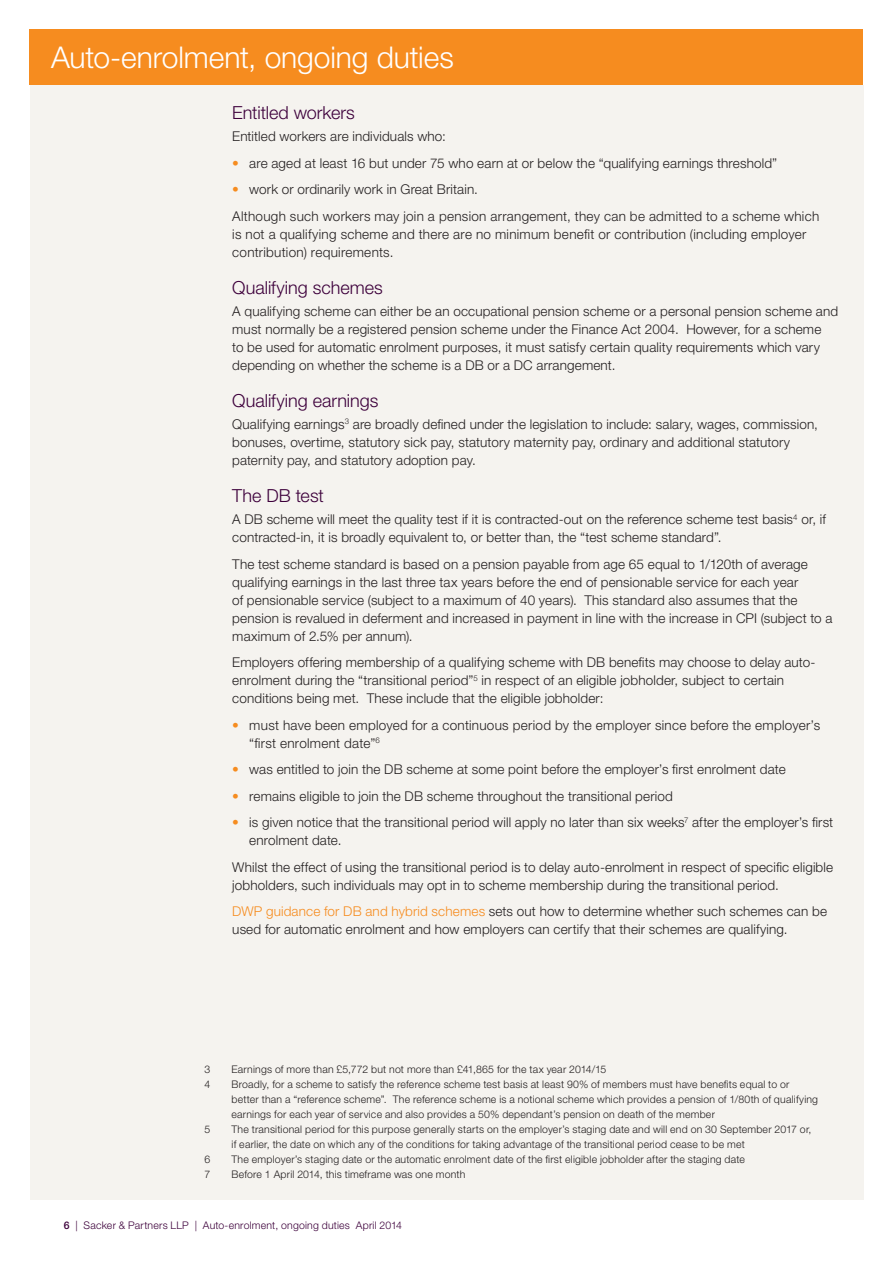
<style>
.page{position:relative;width:893px;height:1263px;background:#fff}
.page>*{position:absolute;margin:0;border:0;box-sizing:border-box;transform-origin:0 0}
.t1{font:300 30px "Helvetica Neue LT Std";letter-spacing:-.005em;color:#fff}
.t2{font:300 18px "Helvetica Neue LT Std";color:#3d003b}
.t3{font:300 13.5px/18px "Helvetica Neue LT Std";letter-spacing:.01em;color:#231f20}
.t4{font:300 10.5px/15px "Helvetica Neue LT Std";letter-spacing:.02em;color:#231f20}
.t5{font:300 10.5px "Helvetica Neue LT Std";letter-spacing:.02em;color:#3d003b}
.s1{color:#f68c1f}
.s2{font-weight:500}
</style>
<div class="page">
<div style="left:30px;top:85px;width:833px;height:1115px;background:#f5f3ef"></div>
<div style="left:30px;top:30px;width:833px;height:55px;background:#f68c1f"></div>
<h1 class="t1" style="left:51px;top:39px;width:404px">Auto-enrolment, ongoing duties</h1>
<h2 class="t2" style="left:232px;top:102px;width:124px">Entitled workers</h2>
<p class="t3" style="left:232px;top:127px;width:215px">Entitled workers are individuals who:</p>
<p class="t3" style="left:232px;top:154px;width:546px"><span class="s1">•</span> are aged at least 16 but under 75 who earn at or below the “qualifying earnings threshold”</p>
<p class="t3" style="left:232px;top:176px;width:588px;line-height:26.5px"><span class="s1">•</span> work or ordinarily work in Great Britain.<br>Although such workers may join a pension arrangement, they can be admitted to a scheme which</p>
<p class="t3" style="left:232px;top:225px;width:575px">is not a qualifying scheme and there are no minimum benefit or contribution (including employer contribution) requirements.</p>
<h2 class="t2" style="left:232px;top:276px;width:152px">Qualifying schemes</h2>
<p class="t3" style="left:232px;top:302px;width:607px">A qualifying scheme can either be an occupational pension scheme or a personal pension scheme and must normally be a registered pension scheme under the Finance Act 2004. However, for a scheme<br>to be used for automatic enrolment purposes, it must satisfy certain quality requirements which vary depending on whether the scheme is a DB or a DC arrangement.</p>
<h2 class="t2" style="left:232px;top:389px;width:148px">Qualifying earnings</h2>
<p class="t3" style="left:232px;top:415px;width:587px">Qualifying earnings<sup>3</sup> are broadly defined under the legislation to include: salary, wages, commission, bonuses, overtime, statutory sick pay, statutory maternity pay, ordinary and additional statutory paternity pay, and statutory adoption pay.</p>
<h2 class="t2" style="left:232px;top:484px;width:93px">The DB test</h2>
<p class="t3" style="left:232px;top:510px;width:595px">A DB scheme will meet the quality test if it is contracted-out on the reference scheme test basis<sup>4</sup> or, if contracted-in, it is broadly equivalent to, or better than, the “test scheme standard”.</p>
<p class="t3" style="left:232px;top:554px;width:602px">The test scheme standard is based on a pension payable from age 65 equal to 1/120th of average qualifying earnings in the last three tax years before the end of pensionable service for each year<br>of pensionable service (subject to a maximum of 40 years). This standard also assumes that the pension is revalued in deferment and increased in payment in line with the increase in CPI (subject to a maximum of 2.5% per annum).</p>
<p class="t3" style="left:232px;top:653px;width:585px">Employers offering membership of a qualifying scheme with DB benefits may choose to delay auto&shy;enrolment during the “transitional period”<sup>5</sup> in respect of an eligible jobholder, subject to certain conditions being met. These include that the eligible jobholder:</p>
<p class="t3" style="left:249px;top:715px;width:572px;text-indent:-17px"><span class="s1">•</span> must have been employed for a continuous period by the employer since before the employer’s “first enrolment date”<sup>6</sup></p>
<p class="t3" style="left:232px;top:760px;width:555px"><span class="s1">•</span> was entitled to join the DB scheme at some point before the employer’s first enrolment date</p>
<p class="t3" style="left:232px;top:786px;width:442px"><span class="s1">•</span> remains eligible to join the DB scheme throughout the transitional period</p>
<p class="t3" style="left:249px;top:813px;width:585px;text-indent:-17px"><span class="s1">•</span> is given notice that the transitional period will apply no later than six weeks<sup>7</sup> after the employer’s first enrolment date.</p>
<p class="t3" style="left:232px;top:857px;width:602px">Whilst the effect of using the transitional period is to delay auto-enrolment in respect of specific eligible jobholders, such individuals may opt in to scheme membership during the transitional period.</p>
<p class="t3" style="left:232px;top:902px;width:596px"><span class="s1">DWP guidance for DB and hybrid schemes</span> sets out how to determine whether such schemes can be used for automatic enrolment and how employers can certify that their schemes are qualifying.</p>
<p class="t4" style="left:204px;top:1061px;width:7px">3</p>
<p class="t4" style="left:232px;top:1061px;width:376px">Earnings of more than £5,772 but not more than £41,865 for the tax year 2014/15</p>
<p class="t4" style="left:204px;top:1076px;width:7px">4</p>
<p class="t4" style="left:232px;top:1076px;width:588px">Broadly, for a scheme to satisfy the reference scheme test basis at least 90% of members must have benefits equal to or better than a “reference scheme”. The reference scheme is a notional scheme which provides a pension of 1/80th of qualifying earnings for each year of service and also provides a 50% dependant’s pension on death of the member</p>
<p class="t4" style="left:204px;top:1121px;width:7px">5</p>
<p class="t4" style="left:232px;top:1121px;width:581px">The transitional period for this purpose generally starts on the employer’s staging date and will end on 30 September 2017 or, if earlier, the date on which any of the conditions for taking advantage of the transitional period cease to be met</p>
<p class="t4" style="left:204px;top:1151px;width:7px">6</p>
<p class="t4" style="left:232px;top:1151px;width:515px">The employer’s staging date or the automatic enrolment date of the first eligible jobholder after the staging date</p>
<p class="t4" style="left:204px;top:1166px;width:7px">7</p>
<p class="t4" style="left:232px;top:1166px;width:235px">Before 1 April 2014, this timeframe was one month</p>
<p class="t5" style="left:64px;top:1219px;width:340px"><span class="s2">6</span> | Sacker &amp; Partners LLP | Auto-enrolment, ongoing duties April 2014</p>
</div>
